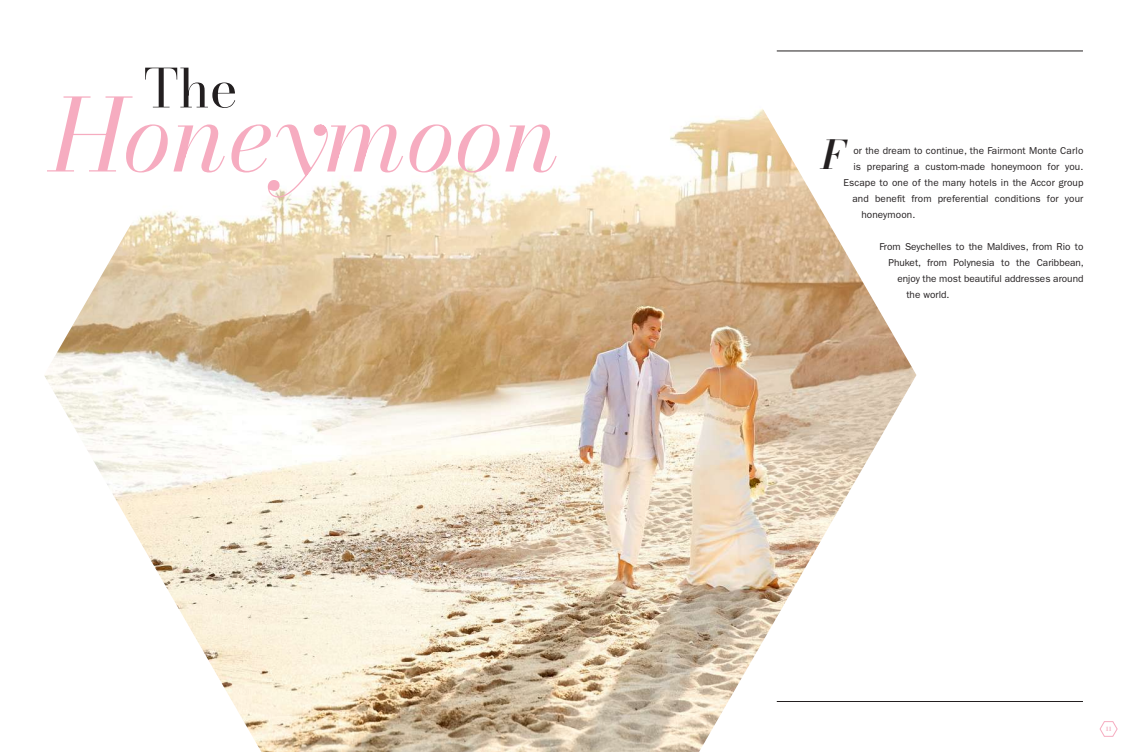
<style>
.page{position:relative;width:1134px;height:752px;background:#fff}
.page>*{position:absolute;margin:0;border:0;box-sizing:border-box;transform-origin:0 0}
.t1{font:italic 100px "Bodoni Moda 18 pt";color:#f6acc0}
.t2{font:53px "Bodoni Moda 18 pt";color:#231f20}
.t3{font:italic 600 39.2px "Bodoni Moda 18 pt";color:#231f20}
.t4{font:10px "ITC Franklin Gothic Std";letter-spacing:.01em;color:#231f20}
.t5{font:7px "Modern";color:#f6acc0}
</style>
<div class="page">
<svg style="left:1100px;top:721px;width:17px;height:15px"></svg>
<img style="left:44px;top:109px;width:872px;height:642px">
<hr style="left:777px;top:51px;width:306px;height:1px;background:#231f20">
<hr style="left:777px;top:701px;width:306px;height:1px;background:#231f20">
<h2 class="t2" style="left:144px;top:52px;width:95px">The</h2>
<h1 class="t1" style="left:51px;top:67px;width:511px">Honeymoon</h1>
<h3 class="t3" style="left:822px;top:128px;width:24px">F</h3>
<p class="t4" style="left:853px;top:145px;width:232px">or the dream to continue, the Fairmont Monte Carlo</p>
<p class="t4" style="left:853px;top:161px;width:232px">is preparing a custom-made honeymoon for you.</p>
<p class="t4" style="left:843px;top:177px;width:242px">Escape to one of the many hotels in the Accor group</p>
<p class="t4" style="left:852px;top:193px;width:232px">and benefit from preferential conditions for your</p>
<p class="t4" style="left:861px;top:209px;width:55px">honeymoon.</p>
<p class="t4" style="left:879px;top:241px;width:206px">From Seychelles to the Maldives, from Rio to</p>
<p class="t4" style="left:888px;top:257px;width:197px">Phuket, from Polynesia to the Caribbean,</p>
<p class="t4" style="left:897px;top:273px;width:188px">enjoy the most beautiful addresses around</p>
<p class="t4" style="left:906px;top:289px;width:45px">the world.</p>
<p class="t5" style="left:1105px;top:724px;width:8px">11</p>
</div>
